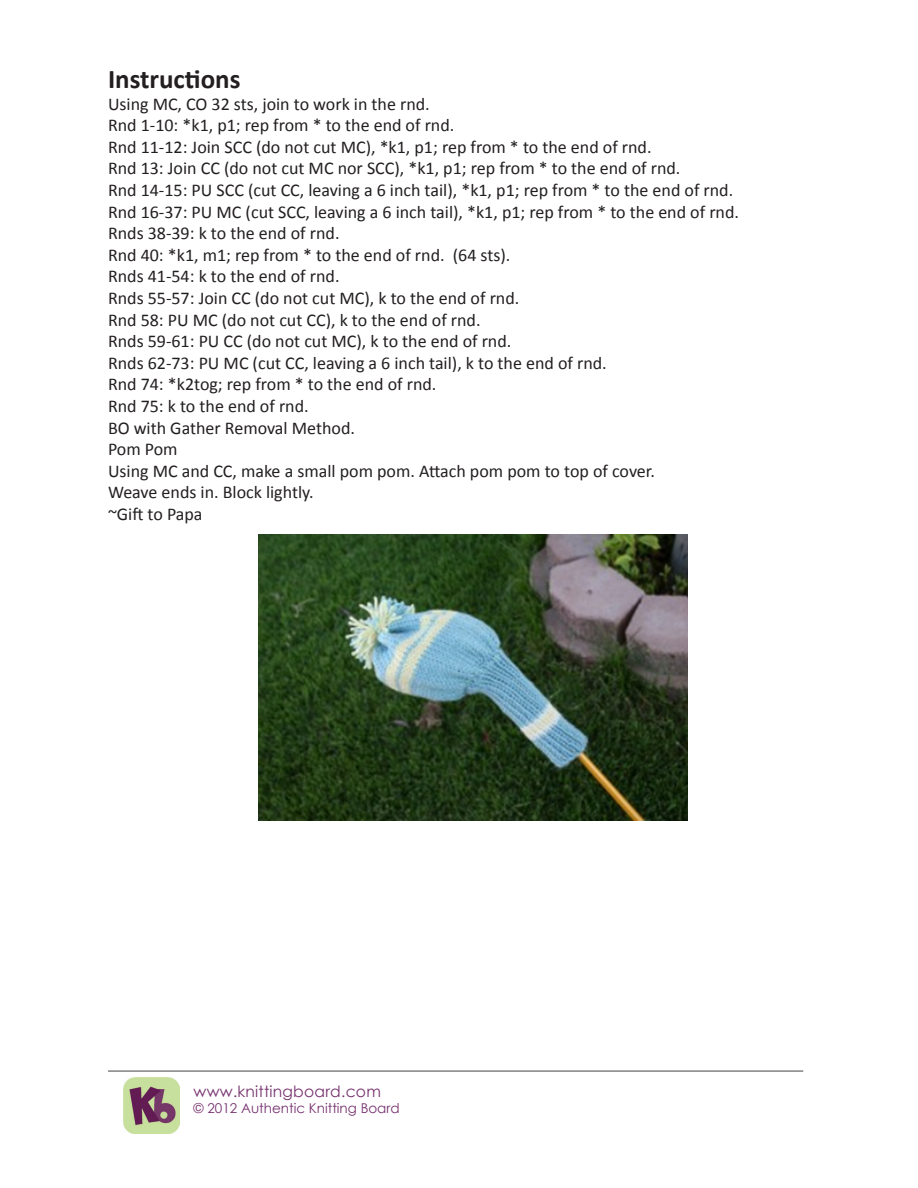
<style>
.page{position:relative;width:918px;height:1188px;background:#fff}
.page>*{position:absolute;margin:0;border:0;box-sizing:border-box;transform-origin:0 0}
.t1{font:700 27px "Calibri";color:#231f20}
.t2{font:18px "Calibri";color:#231f20}
.t3{font:15.6px "Century Gothic";letter-spacing:.015em;color:#76316e}
.t4{font:13.5px "Century Gothic";color:#76316e}
</style>
<div class="page">
<img style="left:123px;top:1078px;width:56px;height:56px">
<hr style="left:108px;top:1070px;width:695px;height:2px;background:#808285">
<img style="left:259px;top:534px;width:429px;height:287px">
<p class="t1" style="left:108px;top:62px;width:134px">Instructions</p>
<p class="t2" style="left:108px;top:92px;width:323px">Using MC, CO 32 sts, join to work in the rnd.</p>
<p class="t2" style="left:108px;top:114px;width:348px">Rnd 1-10: *k1, p1; rep from * to the end of rnd.</p>
<p class="t2" style="left:108px;top:136px;width:545px">Rnd 11-12: Join SCC (do not cut MC), *k1, p1; rep from * to the end of rnd.</p>
<p class="t2" style="left:108px;top:157px;width:574px">Rnd 13: Join CC (do not cut MC nor SCC), *k1, p1; rep from * to the end of rnd.</p>
<p class="t2" style="left:108px;top:179px;width:627px">Rnd 14-15: PU SCC (cut CC, leaving a 6 inch tail), *k1, p1; rep from * to the end of rnd.</p>
<p class="t2" style="left:108px;top:200px;width:633px">Rnd 16-37: PU MC (cut SCC, leaving a 6 inch tail), *k1, p1; rep from * to the end of rnd.</p>
<p class="t2" style="left:108px;top:222px;width:233px">Rnds 38-39: k to the end of rnd.</p>
<p class="t2" style="left:108px;top:244px;width:404px">Rnd 40: *k1, m1; rep from * to the end of rnd. (64 sts).</p>
<p class="t2" style="left:108px;top:265px;width:233px">Rnds 41-54: k to the end of rnd.</p>
<p class="t2" style="left:108px;top:287px;width:413px">Rnds 55-57: Join CC (do not cut MC), k to the end of rnd.</p>
<p class="t2" style="left:108px;top:308px;width:374px">Rnd 58: PU MC (do not cut CC), k to the end of rnd.</p>
<p class="t2" style="left:108px;top:330px;width:405px">Rnds 59-61: PU CC (do not cut MC), k to the end of rnd.</p>
<p class="t2" style="left:108px;top:352px;width:500px">Rnds 62-73: PU MC (cut CC, leaving a 6 inch tail), k to the end of rnd.</p>
<p class="t2" style="left:108px;top:373px;width:330px">Rnd 74: *k2tog; rep from * to the end of rnd.</p>
<p class="t2" style="left:108px;top:395px;width:202px">Rnd 75: k to the end of rnd.</p>
<p class="t2" style="left:108px;top:416px;width:249px">BO with Gather Removal Method.</p>
<p class="t2" style="left:108px;top:438px;width:71px">Pom Pom</p>
<p class="t2" style="left:108px;top:460px;width:548px">Using MC and CC, make a small pom pom. Attach pom pom to top of cover.</p>
<p class="t2" style="left:108px;top:481px;width:207px">Weave ends in. Block lightly.</p>
<p class="t2" style="left:108px;top:503px;width:96px">~Gift to Papa</p>
<p class="t3" style="left:194px;top:1080px;width:189px">www.knittingboard.com</p>
<p class="t4" style="left:194px;top:1099px;width:208px">© 2012 Authentic Knitting Board</p>
</div>
